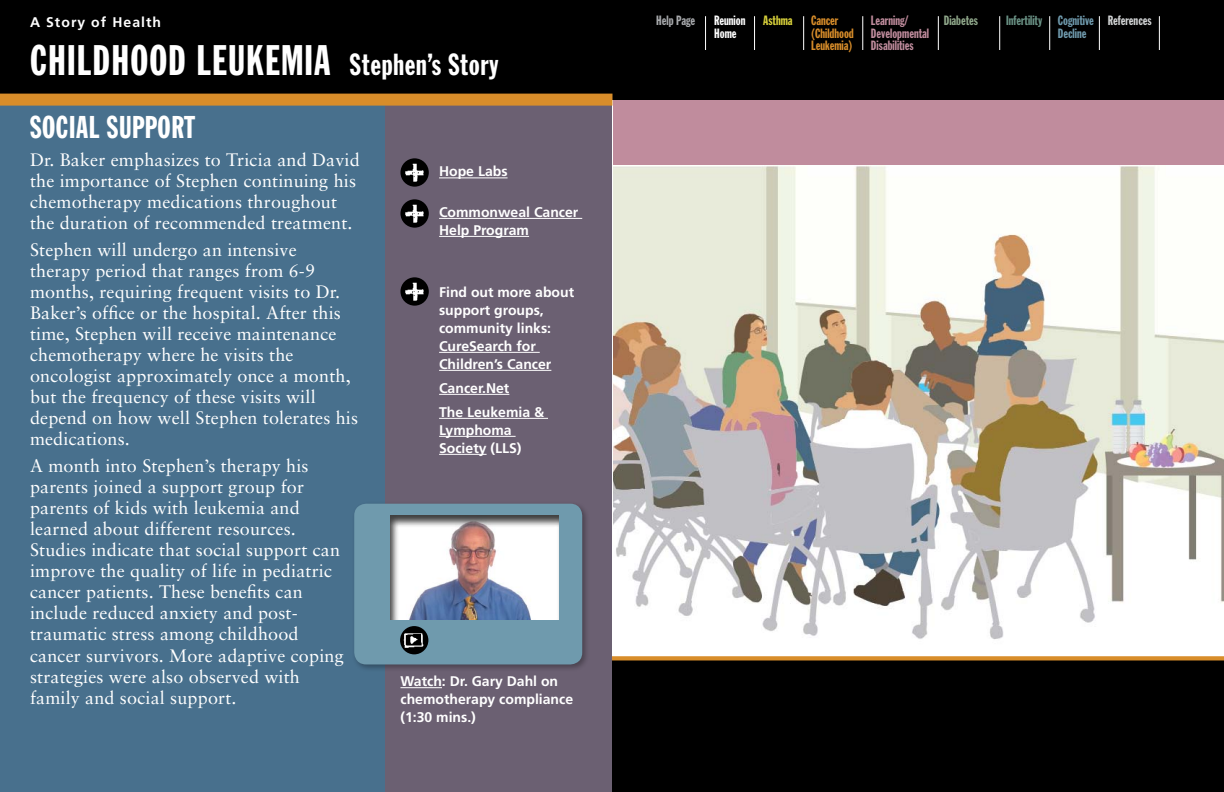
<style>
.page{position:relative;width:1224px;height:792px;background:#fff}
.page>*{position:absolute;margin:0;border:0;box-sizing:border-box;transform-origin:0 0}
.t1{font:42px "Franklin Gothic Extra Cond";color:#fff}
.t2{font:31px "Franklin Gothic Extra Cond";letter-spacing:.02em;color:#fff}
.t3{font:30px "Franklin Gothic Extra Cond";letter-spacing:.025em;color:#fff}
.t4{font:18px/21px "Sabon LT";letter-spacing:.01em;color:#fff}
.t5{font:700 14px/18px "Frutiger";color:#fff}
.t6{font:700 14px "Frutiger";letter-spacing:.075em;color:#fff}
.t7{font:13.3px/12.3px "Franklin Gothic Extra Cond";color:#c08c9d}
.t8{font:13.3px/12.3px "Franklin Gothic Extra Cond";color:#d88d2a}
.t9{font:13.3px/12.3px "Franklin Gothic Extra Cond";color:#6f9aad}
.t10{font:13.3px "Franklin Gothic Extra Cond";color:#fff}
.t11{font:13.3px "Franklin Gothic Extra Cond";color:#6b9386}
.t12{font:13.3px "Franklin Gothic Extra Cond";color:#d1d3d4}
.t13{font:13.3px "Franklin Gothic Extra Cond";color:#a7a9ac}
.t14{font:13.3px "Franklin Gothic Extra Cond";color:#8fa78a}
.t15{font:13.3px "Franklin Gothic Extra Cond";color:#d8d13b}
.s1{font-size:42px}
</style>
<div class="page">
<div style="left:612px;top:0;width:612px;height:100px;background:#000"></div>
<hr style="left:863px;top:16px;width:1px;height:34px;background:#fff">
<hr style="left:938px;top:16px;width:1px;height:34px;background:#fff">
<hr style="left:999px;top:16px;width:1px;height:34px;background:#fff">
<hr style="left:1049px;top:16px;width:1px;height:34px;background:#fff">
<hr style="left:1099px;top:16px;width:1px;height:34px;background:#fff">
<hr style="left:1159px;top:16px;width:1px;height:34px;background:#fff">
<hr style="left:803px;top:16px;width:1px;height:34px;background:#fff">
<hr style="left:754px;top:16px;width:1px;height:34px;background:#fff">
<hr style="left:705px;top:16px;width:1px;height:34px;background:#fff">
<div style="left:613px;top:100px;width:611px;height:560px;background:#c08c9d"></div>
<img style="left:613px;top:165px;width:611px;height:491px">
<div style="left:612px;top:660px;width:612px;height:132px;background:#000"></div>
<svg style="left:612px;top:656px;width:612px;height:4px;background:#da9336"></svg>
<div style="left:0;top:100px;width:392px;height:692px;background:#48708d"></div>
<div style="left:0;top:0;width:612px;height:100px;background:#000"></div>
<div style="left:386px;top:100px;width:226px;height:692px;background:#6b6072"></div>
<div style="left:0;top:94px;width:612px;height:12px;background:#d88d2a"></div>
<hr style="left:439px;top:178px;width:69px;height:1px;background:#fff">
<hr style="left:439px;top:218px;width:143px;height:1px;background:#fff">
<hr style="left:439px;top:236px;width:90px;height:1px;background:#fff">
<hr style="left:400px;top:687px;width:42px;height:1px;background:#fff">
<div style="left:352px;top:501px;width:238px;height:172px;background:#000;opacity:.3"></div>
<div style="left:354px;top:504px;width:228px;height:160px;background:#6f9aad;border-radius:12px"></div>
<div style="left:381px;top:515px;width:185px;height:104px;background:#000;opacity:.75"></div>
<div style="left:400px;top:626px;width:28px;height:28px;background:#000;border-radius:50%"></div>
<img style="left:403px;top:633px;width:21px;height:15px">
<hr style="left:439px;top:352px;width:101px;height:1px;background:#fff">
<hr style="left:439px;top:370px;width:112px;height:1px;background:#fff">
<hr style="left:439px;top:394px;width:70px;height:1px;background:#fff">
<hr style="left:439px;top:418px;width:109px;height:1px;background:#fff">
<hr style="left:439px;top:436px;width:77px;height:1px;background:#fff">
<hr style="left:439px;top:454px;width:48px;height:1px;background:#fff">
<svg style="left:400px;top:277px;width:29px;height:29px"></svg>
<img style="left:403px;top:281px;width:23px;height:21px">
<svg style="left:400px;top:158px;width:29px;height:29px"></svg>
<img style="left:403px;top:162px;width:23px;height:21px">
<svg style="left:400px;top:199px;width:29px;height:29px"></svg>
<img style="left:403px;top:203px;width:23px;height:21px">
<p class="t6" style="left:30px;top:14px;width:133px">A Story of Health</p>
<h1 class="t1" style="left:30px;top:38px;width:35px">Childh</h1>
<h3 class="t3" style="left:130px;top:48px;width:370px"><span class="s1">ood Leukemia</span> Stephen’s Story</h3>
<h2 class="t2" style="left:30px;top:110px;width:38px">social</h2>
<h2 class="t2" style="left:107px;top:110px;width:90px">support</h2>
<p class="t4" style="left:30px;top:149px;width:331px">Dr. Baker emphasizes to Tricia and David the importance of Stephen continuing his chemotherapy medications throughout the duration of recommended treatment.</p>
<p class="t4" style="left:30px;top:239px;width:330px">Stephen will undergo an intensive therapy period that ranges from 6-9 months, requiring frequent visits to Dr.<br>Baker’s office or the hospital. After this time, Stephen will receive maintenance chemotherapy where he visits the oncologist approximately once a month, but the frequency of these visits will depend on how well Stephen tolerates his medications.</p>
<p class="t4" style="left:30px;top:456px;width:315px">A month into Stephen’s therapy his parents joined a support group for parents of kids with leukemia and learned about different resources.<br>Studies indicate that social support can improve the quality of life in pediatric cancer patients. These benefits can include reduced anxiety and post&shy;traumatic stress among childhood cancer survivors. More adaptive coping strategies were also observed with family and social support.</p>
<p class="t5" style="left:439px;top:163px;width:70px">Hope Labs</p>
<p class="t5" style="left:439px;top:203px;width:141px">Commonweal Cancer<br>Help Program</p>
<p class="t5" style="left:439px;top:283px;width:137px">Find out more about support groups, community links:<br>CureSearch for<br>Children’s Cancer</p>
<p class="t5" style="left:439px;top:376px;width:107px;line-height:24px">Cancer.Net<br>The Leukemia &amp;</p>
<p class="t5" style="left:439px;top:421px;width:84px">Lymphoma<br>Society (LLS)</p>
<p class="t5" style="left:400px;top:672px;width:174px">Watch: Dr. Gary Dahl on chemotherapy compliance (1:30 mins.)</p>
<p class="t8" style="left:811px;top:15px;width:44px">Cancer (Childhood<br>Leukemia)</p>
<p class="t7" style="left:871px;top:15px;width:60px">Learning/<br>Developmental<br>Disabilities</p>
<p class="t9" style="left:1058px;top:15px;width:38px">Cognitive<br>Decline</p>
<p class="t13" style="left:656px;top:14px;width:40px">Help Page</p>
<p class="t14" style="left:944px;top:14px;width:36px">Diabetes</p>
<p class="t11" style="left:1006px;top:14px;width:38px">Infertility</p>
<p class="t12" style="left:1108px;top:14px;width:45px">References</p>
<p class="t10" style="left:714px;top:14px;width:33px">Reunion</p>
<p class="t15" style="left:763px;top:14px;width:31px">Asthma</p>
<p class="t10" style="left:714px;top:26px;width:24px">Home</p>
</div>
